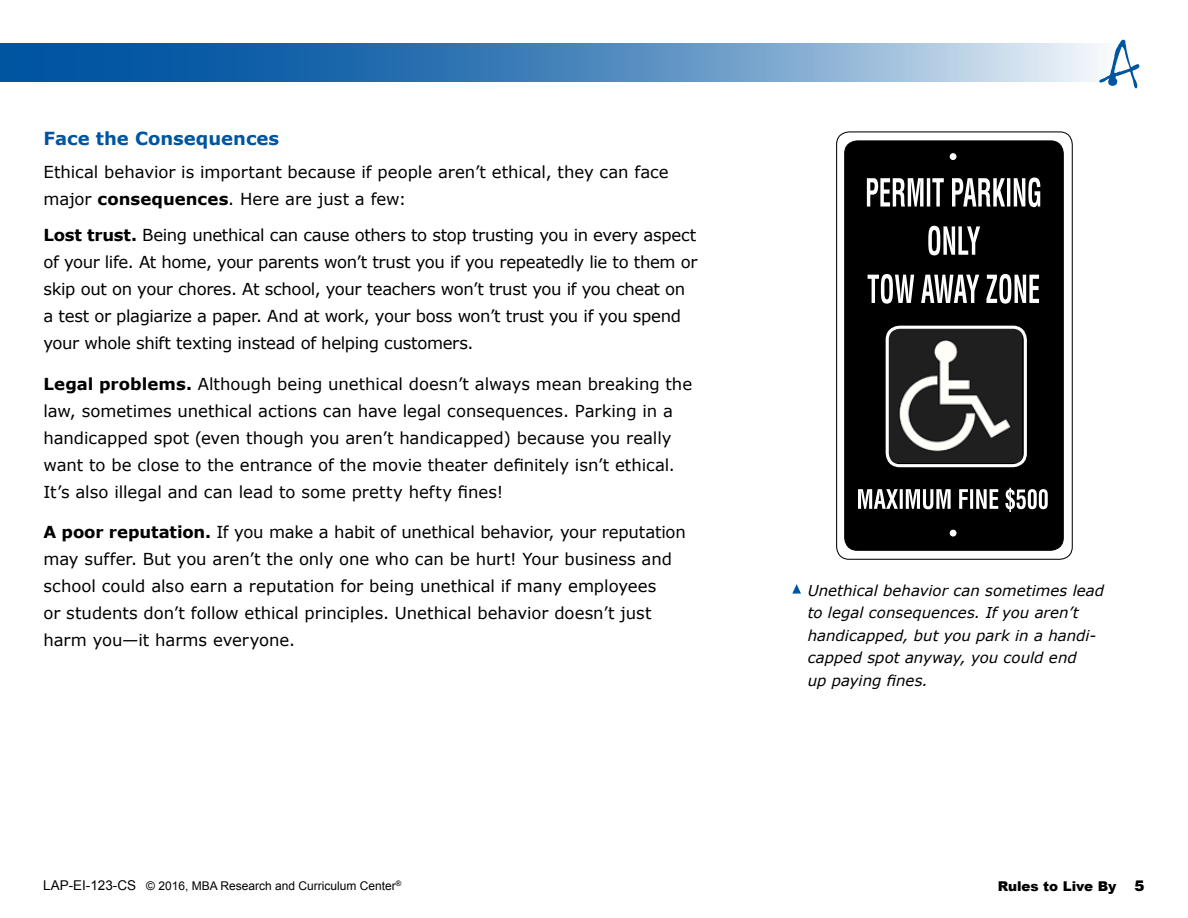
<style>
.page{position:relative;width:1188px;height:918px;background:#fff}
.page>*{position:absolute;margin:0;border:0;box-sizing:border-box;transform-origin:0 0}
.t1{font:700 18px "Verdana";color:#0055a1}
.t2{font:16.5px/27px "Verdana";letter-spacing:-.01em;color:#000}
.t3{font:italic 15px/22.5px "Verdana";color:#000}
.t4{font:900 13.5px "Arial";color:#000}
.t5{font:12px "Arial";color:#000}
.s1{font-weight:700}
.s2{font-size:13.5px}
.s3{font-family:"Helvetica LT";font-size:15px}
</style>
<div class="page">
<div style="left:845px;top:141px;width:218px;height:409px;background:#000;border-radius:13px"></div>
<div style="left:844px;top:140px;width:220px;height:411px;border:1px solid #000;border-radius:13px"></div>
<div style="left:836px;top:131px;width:237px;height:429px;border:1px solid #000;border-radius:13px"></div>
<svg style="left:868px;top:274px;width:171px;height:30px"></svg>
<svg style="left:928px;top:226px;width:52px;height:29px"></svg>
<svg style="left:867px;top:178px;width:173px;height:29px"></svg>
<svg style="left:858px;top:488px;width:190px;height:24px"></svg>
<div style="left:949px;top:153px;width:8px;height:8px;background:#fff;border-radius:50%"></div>
<div style="left:949px;top:152px;width:9px;height:9px;border:1px solid #000;border-radius:50%"></div>
<div style="left:949px;top:529px;width:8px;height:8px;background:#fff;border-radius:50%"></div>
<div style="left:949px;top:529px;width:9px;height:9px;border:1px solid #000;border-radius:50%"></div>
<img style="left:887px;top:327px;width:135px;height:136px">
<div style="left:886px;top:326px;width:141px;height:141px;border:3px solid #fff;border-radius:13px"></div>
<svg style="left:0;top:44px;width:1099px;height:37px;background:#548dc0"></svg>
<svg style="left:1099px;top:40px;width:40px;height:48px"></svg>
<svg style="left:792px;top:584px;width:9px;height:10px"></svg>
<p class="t1" style="left:44px;top:127px;width:237px">Face the Consequences</p>
<p class="t2" style="left:44px;top:158px;width:627px">Ethical behavior is important because if people aren’t ethical, they can face major <span class="s1">consequences</span>. Here are just a few:</p>
<p class="t2" style="left:44px;top:221px;width:656px"><span class="s1">Lost trust.</span> Being unethical can cause others to stop trusting you in every aspect of your life. At home, your parents won’t trust you if you repeatedly lie to them or skip out on your chores. At school, your teachers won’t trust you if you cheat on a test or plagiarize a paper. And at work, your boss won’t trust you if you spend your whole shift texting instead of helping customers.</p>
<p class="t2" style="left:44px;top:370px;width:650px"><span class="s1">Legal problems.</span> Although being unethical doesn’t always mean breaking the law, sometimes unethical actions can have legal consequences. Parking in a handicapped spot (even though you aren’t handicapped) because you really want to be close to the entrance of the movie theater definitely isn’t ethical.<br>It’s also illegal and can lead to some pretty hefty fines!</p>
<p class="t2" style="left:44px;top:518px;width:644px"><span class="s1">A poor reputation.</span> If you make a habit of unethical behavior, your reputation may suffer. But you aren’t the only one who can be hurt! Your business and school could also earn a reputation for being unethical if many employees<br>or students don’t follow ethical principles. Unethical behavior doesn’t just harm you—it harms everyone.</p>
<p class="t3" style="left:808px;top:579px;width:298px">Unethical behavior can sometimes lead to legal consequences. If you aren’t handicapped, but you park in a handi&shy;capped spot anyway, you could end<br>up paying fines.</p>
<p class="t5" style="left:43px;top:878px;width:360px"><span class="s2">LAP-EI-123-CS</span> © 2016, MBA Research and Curriculum Center<sup>®</sup></p>
<p class="t4" style="left:998px;top:879px;width:148px">Rules to Live By <span class="s3">5</span></p>
</div>
